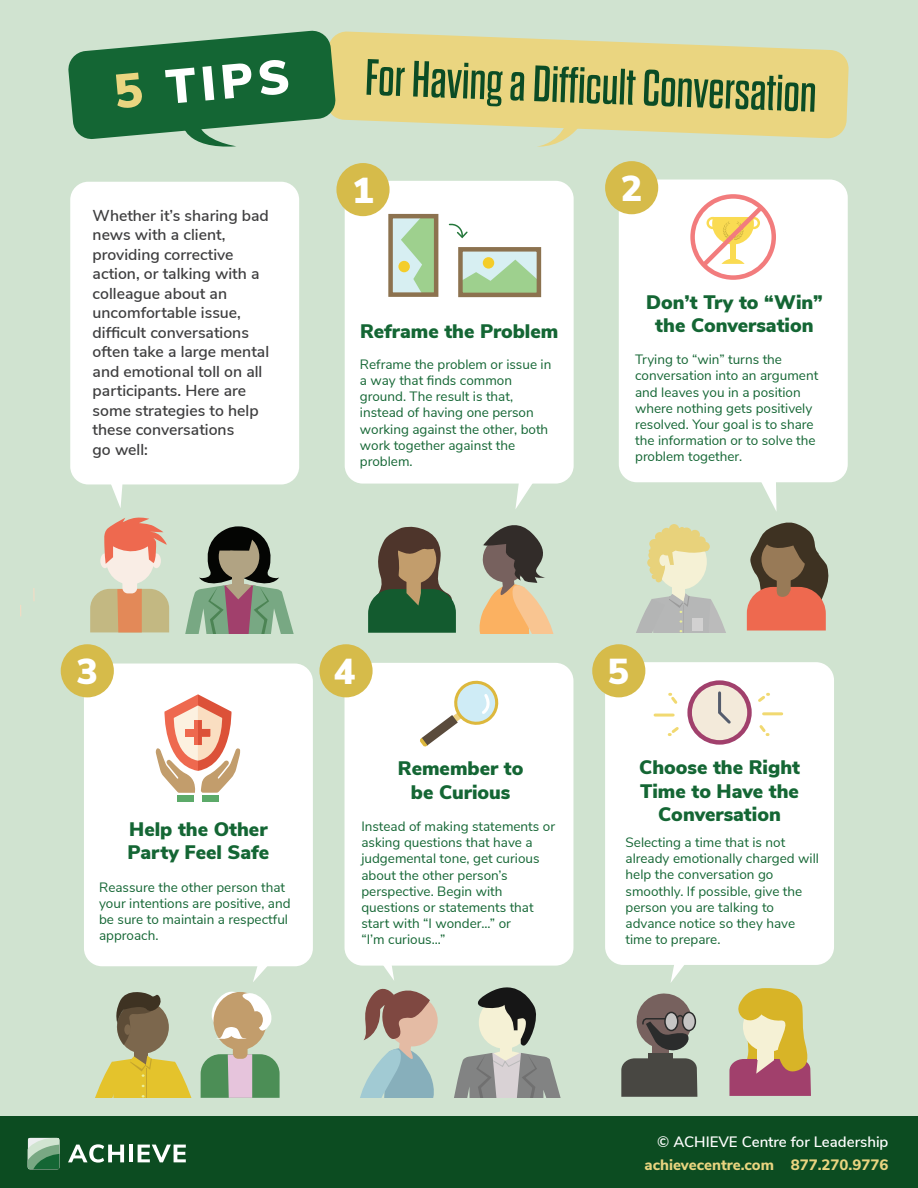
<style>
.page{position:relative;width:918px;height:1188px;background:#fff}
.page>*{position:absolute;margin:0;border:0;box-sizing:border-box;transform-origin:0 0}
.t1{font:51px "Dharma Gothic E";color:#0b4c25}
.t2{font:900 48px "Nunito Sans";color:#fff}
.t3{font:900 36px "Nunito Sans";color:#fff}
.t4{font:900 19.5px/23.4px "Nunito Sans";color:#146634;text-align:center}
.t5{font:600 15.75px/19.5px "Nunito Sans";color:#3e3e3f}
.t6{font:800 15px "Nunito Sans";color:#ead580}
.t7{font:600 15px "Nunito Sans";color:#fff}
.t8{font:13.5px/16.2px "Nunito Sans";color:#146634}
</style>
<div class="page">
<div style="left:0;top:0;width:918px;height:1164px;background:#d0e3d0"></div>
<div style="left:0;top:1116px;width:918px;height:72px;background:#0c4c21"></div>
<svg style="left:68px;top:1144px;width:56px;height:19px"></svg>
<hr style="left:129px;top:1145px;width:4px;height:17px;background:#fff">
<svg style="left:138px;top:1145px;width:48px;height:17px"></svg>
<svg style="left:28px;top:1138px;width:31px;height:31px"></svg>
<div style="left:345px;top:181px;width:229px;height:303px;background:#fff;border-radius:18px"></div>
<div style="left:619px;top:180px;width:229px;height:302px;background:#fff;border-radius:18px"></div>
<div style="left:70px;top:182px;width:229px;height:302px;background:#fff;border-radius:18px"></div>
<div style="left:345px;top:663px;width:228px;height:303px;background:#fff;border-radius:18px"></div>
<svg style="left:103px;top:484px;width:21px;height:24px"></svg>
<svg style="left:755px;top:482px;width:21px;height:28px"></svg>
<div style="left:336px;top:163px;width:54px;height:53px;background:#d6bb4a;border-radius:50%"></div>
<div style="left:605px;top:161px;width:53px;height:53px;background:#d6bb4a;border-radius:50%"></div>
<div style="left:319px;top:644px;width:54px;height:53px;background:#d6bb4a;border-radius:50%"></div>
<div style="left:84px;top:664px;width:229px;height:302px;background:#fff;border-radius:18px"></div>
<svg style="left:253px;top:966px;width:32px;height:16px"></svg>
<div style="left:61px;top:644px;width:53px;height:53px;background:#d6bb4a;border-radius:50%"></div>
<div style="left:605px;top:662px;width:229px;height:303px;background:#fff;border-radius:18px"></div>
<svg style="left:671px;top:965px;width:13px;height:17px"></svg>
<div style="left:592px;top:644px;width:53px;height:53px;background:#d6bb4a;border-radius:50%"></div>
<svg style="left:336px;top:31px;width:513px;height:108px;fill:#ead580"></svg>
<svg style="left:537px;top:119px;width:45px;height:28px"></svg>
<svg style="left:656px;top:534px;width:51px;height:56px"></svg>
<svg style="left:669px;top:524px;width:10px;height:10px"></svg>
<svg style="left:649px;top:526px;width:59px;height:56px;background:#e9dfa7"></svg>
<div style="left:659px;top:555px;width:8px;height:11px;background:#f5f1d5;border-radius:50%"></div>
<div style="left:152px;top:553px;width:9px;height:15px;background:#f9ede5;border-radius:50%"></div>
<div style="left:100px;top:553px;width:10px;height:15px;background:#f9ede5;border-radius:50%"></div>
<div style="left:106px;top:536px;width:48px;height:49px;background:#f9ede5;border-radius:50%"></div>
<svg style="left:102px;top:517px;width:65px;height:47px"></svg>
<div style="left:652px;top:1043px;width:17px;height:13px;background:#77615e"></div>
<div style="left:682px;top:1012px;width:14px;height:19px;border:2px solid #2b2c2c;border-radius:50%"></div>
<svg style="left:636px;top:993px;width:58px;height:58px"></svg>
<svg style="left:621px;top:1058px;width:76px;height:39px;background:#4d4c47"></svg>
<div style="left:648px;top:1053px;width:25px;height:7px;background:#484742"></div>
<div style="left:673px;top:583px;width:12px;height:13px;background:#f5f1d5"></div>
<svg style="left:729px;top:988px;width:82px;height:108px"></svg>
<svg style="left:747px;top:522px;width:82px;height:109px"></svg>
<svg style="left:185px;top:526px;width:109px;height:107px"></svg>
<svg style="left:454px;top:987px;width:107px;height:110px"></svg>
<svg style="left:90px;top:579px;width:79px;height:53px"></svg>
<svg style="left:201px;top:991px;width:79px;height:107px"></svg>
<div style="left:134px;top:1045px;width:13px;height:14px;background:#7c674d"></div>
<div style="left:117px;top:1001px;width:52px;height:53px;background:#7c674d;border-radius:50%"></div>
<svg style="left:116px;top:992px;width:49px;height:53px"></svg>
<div style="left:124px;top:1024px;width:7px;height:11px;background:#7c674d;border-radius:50%"></div>
<svg style="left:95px;top:1055px;width:96px;height:42px"></svg>
<svg style="left:636px;top:593px;width:90px;height:39px"></svg>
<svg style="left:356px;top:964px;width:85px;height:133px"></svg>
<svg style="left:473px;top:483px;width:86px;height:150px"></svg>
<svg style="left:368px;top:526px;width:88px;height:107px"></svg>
<div style="left:460px;top:249px;width:79px;height:37px;background:#d7eff2"></div>
<svg style="left:464px;top:260px;width:71px;height:31px"></svg>
<div style="left:458px;top:247px;width:83px;height:50px;border:5px solid #8c724f"></div>
<div style="left:483px;top:257px;width:11px;height:12px;background:#f4cd2a;border-radius:50%"></div>
<div style="left:391px;top:216px;width:36px;height:79px;background:#d7eff2"></div>
<svg style="left:401px;top:220px;width:31px;height:71px"></svg>
<div style="left:388px;top:214px;width:50px;height:83px;border:5px solid #8c724f"></div>
<div style="left:398px;top:261px;width:12px;height:11px;background:#f4cd2a;border-radius:50%"></div>
<svg style="left:448px;top:223px;width:20px;height:16px"></svg>
<svg style="left:690px;top:194px;width:86px;height:86px"></svg>
<div style="left:690px;top:683px;width:59px;height:59px;background:#f3eada;border-radius:50%"></div>
<div style="left:687px;top:680px;width:65px;height:65px;border:5px solid #a1406c;border-radius:50%"></div>
<svg style="left:718px;top:691px;width:13px;height:33px"></svg>
<hr style="left:764px;top:712px;width:18px;height:3px;background:#f1d971">
<svg style="left:758px;top:693px;width:11px;height:9px"></svg>
<svg style="left:759px;top:725px;width:9px;height:11px"></svg>
<hr style="left:655px;top:714px;width:18px;height:3px;background:#f1d971">
<svg style="left:669px;top:727px;width:10px;height:9px"></svg>
<svg style="left:669px;top:693px;width:9px;height:11px"></svg>
<div style="left:178px;top:795px;width:16px;height:6px;background:#5caa69"></div>
<div style="left:202px;top:795px;width:17px;height:6px;background:#5caa69"></div>
<svg style="left:155px;top:694px;width:86px;height:99px"></svg>
<svg style="left:420px;top:680px;width:79px;height:67px"></svg>
<svg style="left:68px;top:30px;width:268px;height:117px"></svg>
<h2 class="t2" style="left:164px;top:69px;width:126px;rotate:-5deg">TIPS</h2>
<p class="t5" style="left:93px;top:207px;width:178px">Whether it’s sharing bad news with a client, providing corrective action, or talking with a colleague about an uncomfortable issue, difficult conversations often take a large mental and emotional toll on all participants. Here are some strategies to help these conversations<br>go well:</p>
<h1 class="t1" style="left:366px;top:59px;width:453px;rotate:2deg">For Having a Diffi cult Conversation</h1>
<h3 class="t3" style="left:352px;top:176px;width:23px">1</h3>
<h3 class="t3" style="left:621px;top:174px;width:23px">2</h3>
<h3 class="t4" style="left:360px;top:321px;width:200px">Reframe the Problem</h3>
<p class="t8" style="left:360px;top:357px;width:193px">Reframe the problem or issue in a way that finds common ground. The result is that, instead of having one person working against the other, both work together against the problem.</p>
<h3 class="t4" style="left:646px;top:292px;width:178px">Don’t Try to “Win” the Conversation</h3>
<p class="t8" style="left:635px;top:353px;width:185px">Trying to “win” turns the conversation into an argument and leaves you in a position where nothing gets positively resolved. Your goal is to share the information or to solve the problem together.</p>
<h3 class="t3" style="left:77px;top:657px;width:23px">3</h3>
<h3 class="t4" style="left:128px;top:819px;width:143px;text-align:left">Help the Other<br>Party Feel Safe</h3>
<p class="t8" style="left:99px;top:880px;width:193px">Reassure the other person that your intentions are positive, and be sure to maintain a respectful approach.</p>
<h3 class="t3" style="left:334px;top:657px;width:23px">4</h3>
<h3 class="t4" style="left:398px;top:758px;width:127px">Remember to be Curious</h3>
<p class="t8" style="left:361px;top:819px;width:195px">Instead of making statements or asking questions that have a judgemental tone, get curious about the other person’s perspective. Begin with questions or statements that start with “I wonder...” or<br>“I’m curious...”</p>
<h3 class="t3" style="left:608px;top:657px;width:23px">5</h3>
<h3 class="t4" style="left:639px;top:757px;width:162px">Choose the Right<br>Time to Have the<br>Conversation</h3>
<p class="t8" style="left:626px;top:835px;width:195px">Selecting a time that is not already emotionally charged will help the conversation go smoothly. If possible, give the person you are talking to advance notice so they have time to prepare.</p>
<p class="t7" style="left:657px;top:1137px;width:233px">© ACHIEVE Centre for Leadership</p>
<p class="t6" style="left:644px;top:1159px;width:246px">achievecentre.com 877.270.9776</p>
</div>
